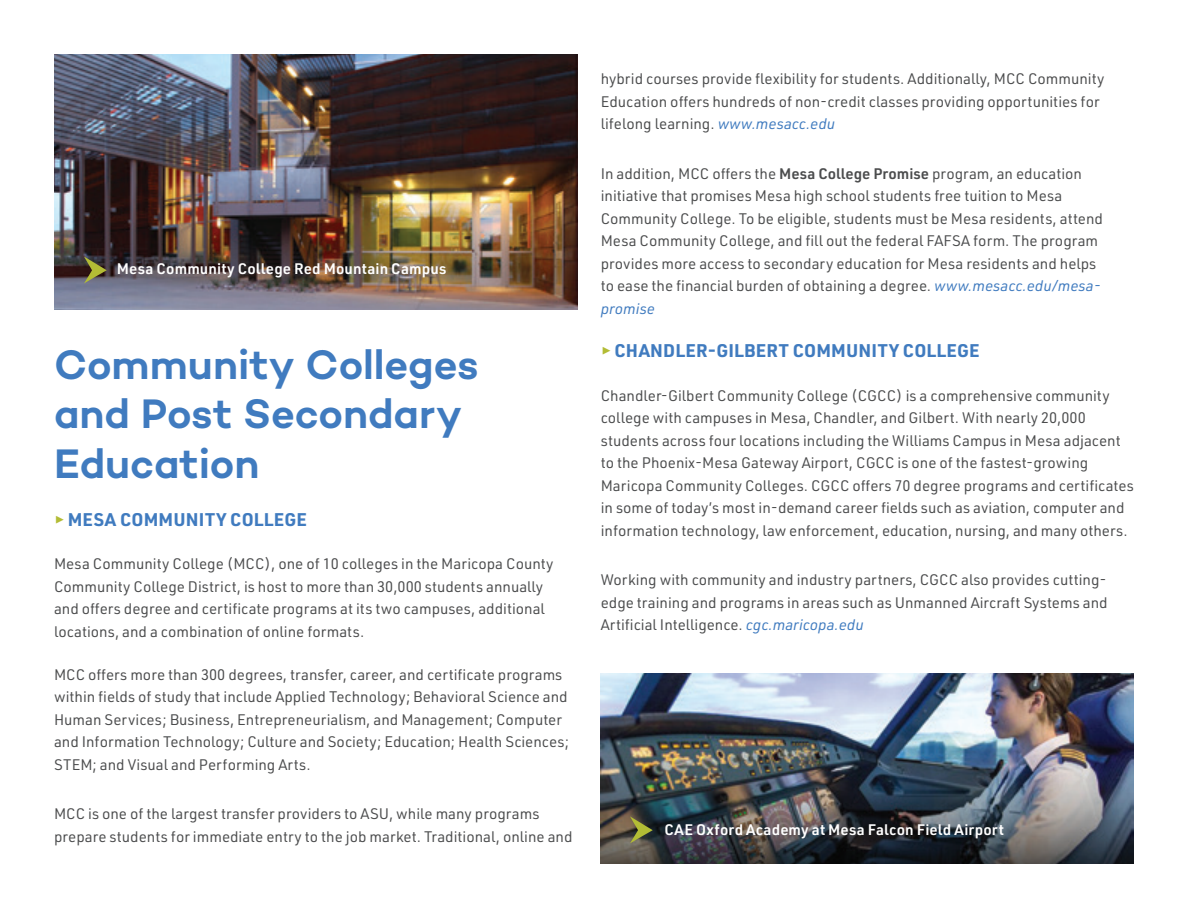
<style>
.page{position:relative;width:1188px;height:918px;background:#fff}
.page>*{position:absolute;margin:0;border:0;box-sizing:border-box;transform-origin:0 0}
.t1{font:600 42px/49.5px "Campton";letter-spacing:-.005em;color:#407bbf}
.t2{font:700 18px "URWDIN";letter-spacing:.01em;color:#407bbf}
.t3{font:15px/22.5px "URWDIN";color:#4b4c4d}
.t4{font:600 15px "URWDIN";letter-spacing:.015em;color:#fff}
.s1{color:#b3bc35}
.s2{font-style:italic;color:#407bbf}
.s3{font-weight:600}
</style>
<div class="page">
<img style="left:54px;top:54px;width:524px;height:255px">
<img style="left:601px;top:674px;width:533px;height:190px">
<svg style="left:630px;top:816px;width:23px;height:27px"></svg>
<svg style="left:84px;top:256px;width:23px;height:27px"></svg>
<p class="t4" style="left:117px;top:259px;width:331px">Mesa Community College Red Mountain Campus</p>
<p class="t1" style="left:54px;top:339px;width:426px">Community Colleges and Post Secondary<br>Education</p>
<p class="t2" style="left:54px;top:507px;width:255px"><span class="s1">▸</span> MESA COMMUNITY COLLEGE</p>
<p class="t3" style="left:54px;top:552px;width:501px">Mesa Community College (MCC), one of 10 colleges in the Maricopa County Community College District, is host to more than 30,000 students annually and offers degree and certificate programs at its two campuses, additional locations, and a combination of online formats.</p>
<p class="t3" style="left:54px;top:663px;width:517px">MCC offers more than 300 degrees, transfer, career, and certificate programs within fields of study that include Applied Technology; Behavioral Science and Human Services; Business, Entrepreneurialism, and Management; Computer and Information Technology; Culture and Society; Education; Health Sciences; STEM; and Visual and Performing Arts.</p>
<p class="t3" style="left:54px;top:802px;width:520px">MCC is one of the largest transfer providers to ASU, while many programs prepare students for immediate entry to the job market. Traditional, online and</p>
<p class="t3" style="left:601px;top:67px;width:505px">hybrid courses provide flexibility for students. Additionally, MCC Community<br>Education offers hundreds of non-credit classes providing opportunities for lifelong learning. <span class="s2">www.mesacc.edu</span></p>
<p class="t3" style="left:601px;top:162px;width:504px">In addition, MCC offers the <span class="s3">Mesa College Promise</span> program, an education initiative that promises Mesa high school students free tuition to Mesa Community College. To be eligible, students must be Mesa residents, attend Mesa Community College, and fill out the federal FAFSA form. The program provides more access to secondary education for Mesa residents and helps to ease the financial burden of obtaining a degree. <span class="s2">www.mesacc.edu/mesa&shy;promise</span></p>
<p class="t2" style="left:601px;top:338px;width:381px"><span class="s1">▸</span> CHANDLER-GILBERT COMMUNITY COLLEGE</p>
<p class="t3" style="left:601px;top:384px;width:535px">Chandler-Gilbert Community College (CGCC) is a comprehensive community college with campuses in Mesa, Chandler, and Gilbert. With nearly 20,000 students across four locations including the Williams Campus in Mesa adjacent to the Phoenix-Mesa Gateway Airport, CGCC is one of the fastest-growing Maricopa Community Colleges. CGCC offers 70 degree programs and certificates in some of today’s most in-demand career fields such as aviation, computer and information technology, law enforcement, education, nursing, and many others.</p>
<p class="t3" style="left:601px;top:568px;width:508px;text-align:justify">Working with community and industry partners, CGCC also provides cutting&shy;edge training and programs in areas such as Unmanned Aircraft Systems and Artificial Intelligence. <span class="s2">cgc.maricopa.edu</span></p>
<p class="t4" style="left:665px;top:819px;width:341px">CAE Oxford Academy at Mesa Falcon Field Airport</p>
</div>
